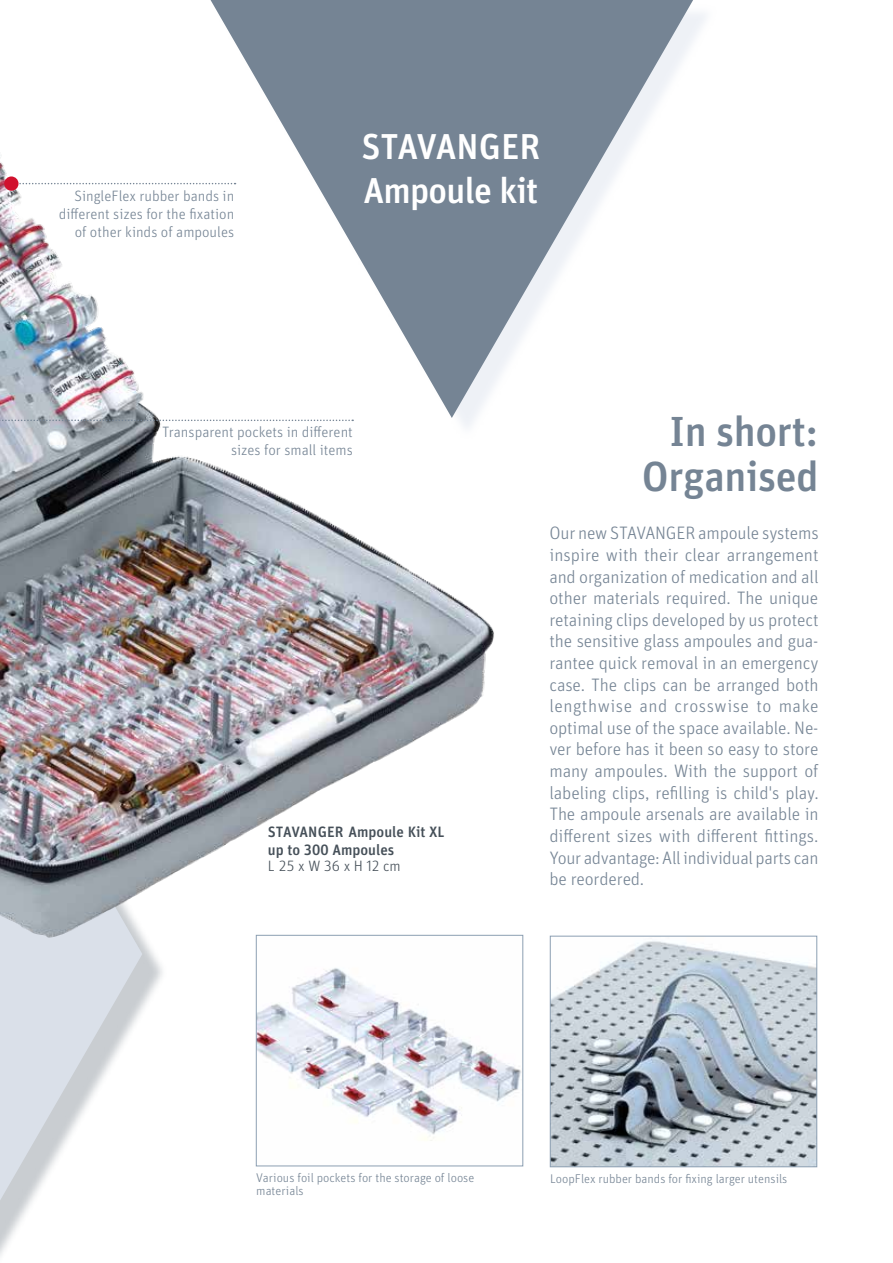
<style>
.page{position:relative;width:893px;height:1263px;background:#fff}
.page>*{position:absolute;margin:0;border:0;box-sizing:border-box;transform-origin:0 0}
.t1{font:500 42px/45px "Unit OT";letter-spacing:-.01em;color:#758494;text-align:right}
.t2{font:500 36px/43.5px "Unit OT";letter-spacing:-.02em;color:#fff}
.t3{font:300 18px/21.6px "Unit OT";letter-spacing:-.015em;color:#758494;text-align:justify}
.t4{font:300 15px/18px "Unit OT";color:#758494;text-align:right}
.t5{font:500 15px/18px "Unit OT";color:#465059}
.t6{font:300 15px "Unit OT";color:#465059}
.t7{font:300 12.6px "Unit OT";color:#758494}
</style>
<div class="page">
<svg style="left:211px;top:0;width:482px;height:154px;fill:#758494"></svg>
<img style="left:0;top:31px;width:627px;height:961px">
<img style="left:0;top:265px;width:162px;height:984px">
<svg style="left:0;top:420px;width:353px;height:1px"></svg>
<svg style="left:19px;top:183px;width:217px;height:1px"></svg>
<div style="left:4px;top:176px;width:15px;height:15px;background:#d1112e;border-radius:50%"></div>
<img style="left:552px;top:938px;width:263px;height:227px">
<div style="left:550px;top:936px;width:267px;height:231px;border:1px solid #8c9fb2"></div>
<img style="left:258px;top:937px;width:263px;height:204px">
<div style="left:256px;top:935px;width:267px;height:231px;border:1px solid #8c9fb2"></div>
<p class="t4" style="left:59px;top:186px;width:177px">SingleFlex rubber bands in different sizes for the fixation of other kinds of ampoules</p>
<h2 class="t2" style="left:362px;top:125px;width:180px">STAVANGER<br>Ampoule kit</h2>
<p class="t4" style="left:162px;top:423px;width:192px">Transparent pockets in different sizes for small items</p>
<p class="t5" style="left:268px;top:823px;width:178px">STAVANGER Ampoule Kit XL up to 300 Ampoules</p>
<p class="t6" style="left:268px;top:858px;width:134px">L 25 x W 36 x H 12 cm</p>
<h1 class="t1" style="left:642px;top:409px;width:178px">In short:<br>Organised</h1>
<p class="t3" style="left:549px;top:523px;width:271px">Our new STAVANGER ampoule systems inspire with their clear arrangement and organization of medication and all other materials required. The unique retaining clips developed by us protect the sensitive glass ampoules and gua&shy;rantee quick removal in an emergency case. The clips can be arranged both lengthwise and crosswise to make optimal use of the space available. Ne&shy;ver before has it been so easy to store many ampoules. With the support of labeling clips, refilling is child's play.<br>The ampoule arsenals are available in different sizes with different fittings.<br>Your advantage: All individual parts can be reordered.</p>
<p class="t7" style="left:256px;top:1170px;width:220px">Various foil pockets for the storage of loose</p>
<p class="t7" style="left:550px;top:1171px;width:239px">LoopFlex rubber bands for fixing larger utensils</p>
<p class="t7" style="left:256px;top:1183px;width:49px">materials</p>
</div>
